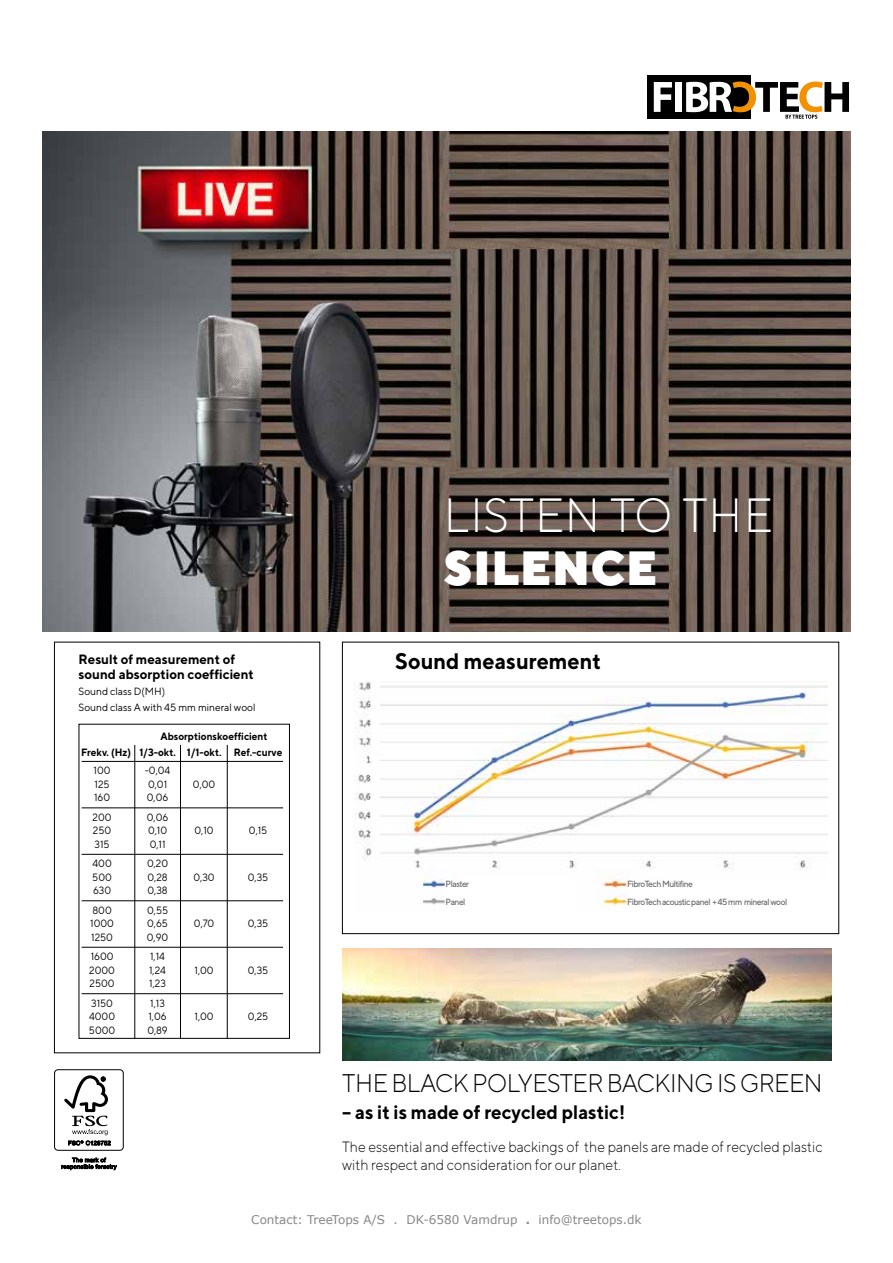
<style>
.page{position:relative;width:893px;height:1263px;background:#fff}
.page>*{position:absolute;margin:0;border:0;box-sizing:border-box;transform-origin:0 0}
.t1{font:300 48px "TT Norms";letter-spacing:.02em;color:#fff;scale:.95 1}
.t2{font:900 48px "TT Norms";letter-spacing:.02em;color:#fff;scale:.95 1}
.t3{font:300 25.5px "TT Norms";letter-spacing:-.02em;color:#000;scale:.95 1}
.t4{font:700 22.5px "TT Norms";color:#000;scale:.95 1}
.t5{font:700 19.5px "TT Norms";color:#000;scale:.95 1}
.t6{font:300 14.85px/18px "TT Norms";color:#000;scale:.95 1}
.t7{font:700 13.5px/14.9px "TT Norms";color:#000}
.t8{font:12px "Verdana";color:#878787}
.t9{font:10.5px "TT Norms";color:#000;scale:.94 1}
.t10{font:700 10.5px/16.5px "TT Norms";color:#000;scale:.94 1}
.t11{font:10.5px/16px "TT Norms";color:#000}
.t12{font:500 9px/17.4px "TT Norms";letter-spacing:-.06em;color:#706f6f;scale:.94 1}
.s1{font-weight:700}
</style>
<div class="page">
<div style="left:54px;top:1069px;width:70px;height:81px;border:1px solid #000;border-radius:3px"></div>
<svg style="left:64px;top:1075px;width:47px;height:70px"></svg>
<svg style="left:61px;top:1157px;width:56px;height:13px"></svg>
<img style="left:354px;top:682px;width:473px;height:224px">
<div style="left:342px;top:642px;width:497px;height:292px;border:1px solid #000"></div>
<div style="left:446px;top:878px;width:129px;height:45px;background:#fff"></div>
<div style="left:627px;top:878px;width:205px;height:48px;background:#fff"></div>
<img style="left:43px;top:132px;width:807px;height:499px">
<div style="left:54px;top:642px;width:266px;height:411px;border:1px solid #000"></div>
<hr style="left:134px;top:745px;width:1px;height:294px;background:#000">
<hr style="left:180px;top:745px;width:1px;height:294px;background:#000">
<hr style="left:227px;top:745px;width:1px;height:294px;background:#000">
<div style="left:79px;top:724px;width:211px;height:314px;border:1px solid #000"></div>
<hr style="left:82px;top:761px;width:201px;height:1px;background:#000">
<hr style="left:82px;top:808px;width:201px;height:1px;background:#000">
<hr style="left:82px;top:854px;width:201px;height:1px;background:#000">
<hr style="left:82px;top:900px;width:201px;height:1px;background:#000">
<hr style="left:82px;top:947px;width:201px;height:1px;background:#000">
<hr style="left:82px;top:993px;width:201px;height:1px;background:#000">
<img style="left:342px;top:949px;width:489px;height:111px">
<div style="left:647px;top:76px;width:104px;height:43px;background:#000"></div>
<svg style="left:654px;top:82px;width:18px;height:30px"></svg>
<div style="left:675px;top:82px;width:7px;height:30px;background:#fff"></div>
<svg style="left:686px;top:82px;width:163px;height:37px"></svg>
<p class="t7" style="left:79px;top:651px;width:177px">Result of measurement of sound absorption coefficient</p>
<p class="t11" style="left:79px;top:683px;width:179px">Sound class D(MH)<br>Sound class A with 45 mm mineral wool</p>
<p class="t10" style="left:81px;top:727px;width:216px;text-indent:79px">Absorptionskoefficient<br>Frekv. (Hz) 1/3-okt. 1/1-okt. Ref.-curve</p>
<p class="t9" style="left:94px;top:764px;width:20px">100</p>
<p class="t9" style="left:145px;top:764px;width:29px">-0,04</p>
<p class="t9" style="left:95px;top:777px;width:17px">125</p>
<p class="t9" style="left:148px;top:777px;width:22px">0,01</p>
<p class="t9" style="left:193px;top:777px;width:25px">0,00</p>
<p class="t9" style="left:94px;top:791px;width:19px">160</p>
<p class="t9" style="left:147px;top:791px;width:24px">0,06</p>
<p class="t9" style="left:93px;top:810px;width:22px">200</p>
<p class="t9" style="left:147px;top:810px;width:24px">0,06</p>
<p class="t9" style="left:93px;top:824px;width:21px">250</p>
<p class="t9" style="left:148px;top:824px;width:22px">0,10</p>
<p class="t9" style="left:195px;top:824px;width:22px">0,10</p>
<p class="t9" style="left:249px;top:824px;width:21px">0,15</p>
<p class="t9" style="left:95px;top:837px;width:18px">315</p>
<p class="t9" style="left:150px;top:837px;width:18px">0,11</p>
<p class="t9" style="left:92px;top:857px;width:22px">400</p>
<p class="t9" style="left:147px;top:857px;width:24px">0,20</p>
<p class="t9" style="left:92px;top:870px;width:22px">500</p>
<p class="t9" style="left:147px;top:870px;width:23px">0,28</p>
<p class="t9" style="left:194px;top:870px;width:24px">0,30</p>
<p class="t9" style="left:248px;top:870px;width:23px">0,35</p>
<p class="t9" style="left:93px;top:884px;width:21px">630</p>
<p class="t9" style="left:147px;top:884px;width:23px">0,38</p>
<p class="t9" style="left:92px;top:903px;width:22px">800</p>
<p class="t9" style="left:147px;top:903px;width:24px">0,55</p>
<p class="t9" style="left:90px;top:917px;width:27px">1000</p>
<p class="t9" style="left:147px;top:917px;width:24px">0,65</p>
<p class="t9" style="left:194px;top:917px;width:23px">0,70</p>
<p class="t9" style="left:248px;top:917px;width:23px">0,35</p>
<p class="t9" style="left:91px;top:930px;width:25px">1250</p>
<p class="t9" style="left:147px;top:930px;width:24px">0,90</p>
<p class="t9" style="left:91px;top:950px;width:26px">1600</p>
<p class="t9" style="left:150px;top:950px;width:17px">1,14</p>
<p class="t9" style="left:89px;top:963px;width:29px">2000</p>
<p class="t9" style="left:149px;top:963px;width:19px">1,24</p>
<p class="t9" style="left:195px;top:963px;width:22px">1,00</p>
<p class="t9" style="left:248px;top:963px;width:23px">0,35</p>
<p class="t9" style="left:90px;top:977px;width:28px">2500</p>
<p class="t9" style="left:149px;top:977px;width:19px">1,23</p>
<p class="t9" style="left:91px;top:996px;width:25px">3150</p>
<p class="t9" style="left:150px;top:996px;width:17px">1,13</p>
<p class="t9" style="left:89px;top:1010px;width:29px">4000</p>
<p class="t9" style="left:148px;top:1010px;width:21px">1,06</p>
<p class="t9" style="left:195px;top:1010px;width:22px">1,00</p>
<p class="t9" style="left:248px;top:1010px;width:23px">0,25</p>
<p class="t9" style="left:89px;top:1023px;width:30px">5000</p>
<p class="t9" style="left:147px;top:1023px;width:23px">0,89</p>
<h1 class="t1" style="left:444px;top:485px;width:347px">LISTEN TO THE</h1>
<h1 class="t2" style="left:444px;top:537px;width:226px">SILENCE</h1>
<h3 class="t4" style="left:395px;top:647px;width:218px">Sound measurement</h3>
<p class="t12" style="left:446px;top:875px;width:27px">Plaster<br>Panel</p>
<p class="t12" style="left:627px;top:875px;width:172px">FibroTech Multifine<br>FibroTech acoustic panel + 45 mm mineral wool</p>
<h2 class="t3" style="left:342px;top:1067px;width:507px">THE BLACK POLYESTER BACKING IS GREEN</h2>
<h3 class="t5" style="left:342px;top:1100px;width:299px">– as it is made of recycled plastic!</h3>
<h3 class="t6" style="left:342px;top:1138px;width:507px">The essential and effective backings of the panels are made of recycled plastic with respect and consideration for our planet.</h3>
<p class="t8" style="left:251px;top:1212px;width:392px">Contact: TreeTops A/S . DK-6580 Vamdrup <span class="s1">.</span> info@treetops.dk</p>
</div>
